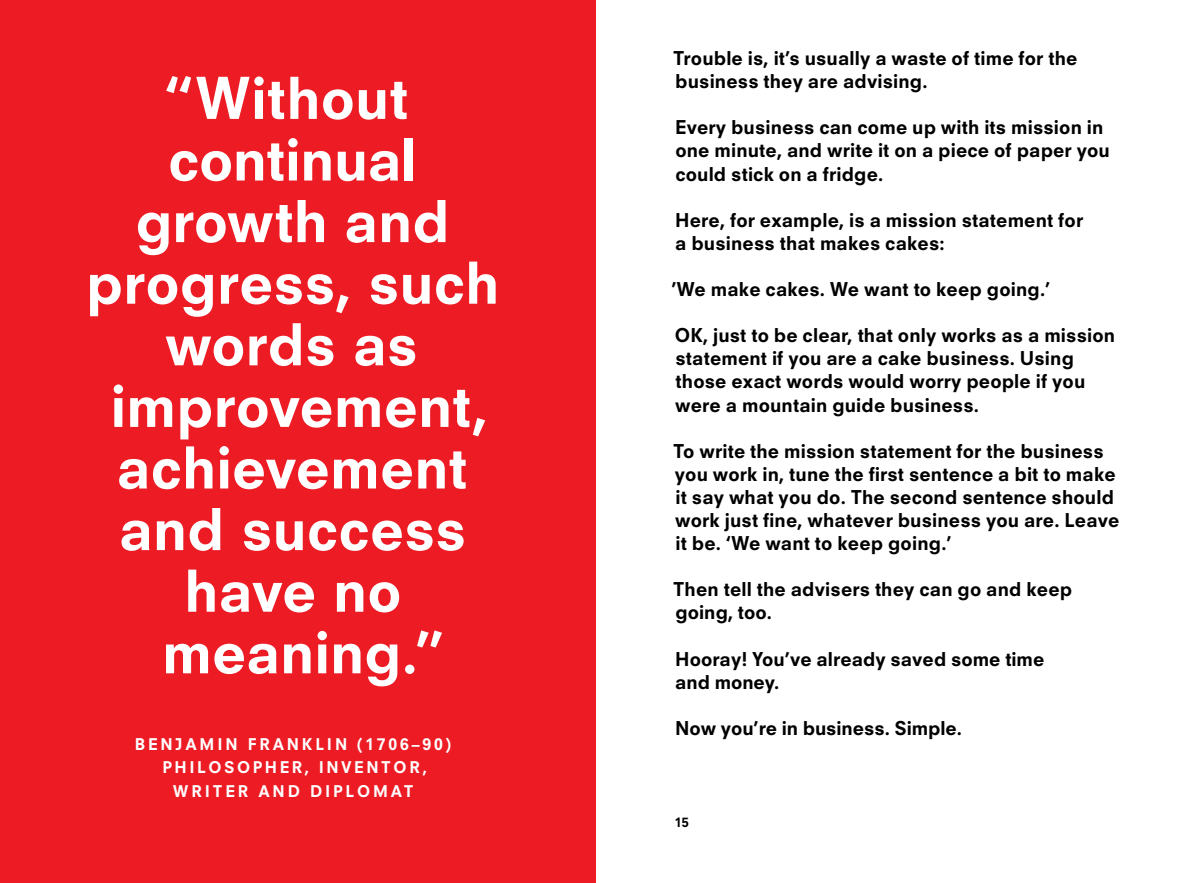
<style>
.page{position:relative;width:1191px;height:883px;background:#fff}
.page>*{position:absolute;margin:0;border:0;box-sizing:border-box;transform-origin:0 0}
.t1{font:800 56px/61.6px "Neuzeit S";color:#fff;text-align:center}
.t2{font:800 18.55px/23.1px "Neuzeit S";letter-spacing:.005em;color:#000}
.t3{font:800 15.75px "Neuzeit S";letter-spacing:.18em;color:#fff}
.t4{font:800 12.6px "Neuzeit S";color:#000}
</style>
<div class="page">
<div style="left:0;top:0;width:595px;height:883px;background:#ed1c24"></div>
<h1 class="t1" style="left:86px;top:67px;width:415px">“Without continual growth and progress, such words as improvement, achievement and success have no meaning.”</h1>
<p class="t3" style="left:135px;top:735px;width:65px">Ben jamin</p>
<p class="t3" style="left:248px;top:735px;width:25px">Franklin</p>
<p class="t3" style="left:357px;top:735px;width:95px">(1706–90)</p>
<p class="t3" style="left:162px;top:758px;width:14px">philosopher</p>
<p class="t3" style="left:305px;top:758px;width:64px">, in ventor</p>
<p class="t3" style="left:423px;top:758px;width:6px">,</p>
<p class="t3" style="left:173px;top:781px;width:14px">writer</p>
<p class="t3" style="left:258px;top:781px;width:15px">and</p>
<p class="t3" style="left:310px;top:781px;width:14px">diplomat</p>
<p class="t2" style="left:673px;top:47px;width:406px">Trouble is, it’s usually a waste of time for the business they are advising.</p>
<p class="t2" style="left:675px;top:116px;width:436px">Every business can come up with its mission in one minute, and write it on a piece of paper you could stick on a fridge.</p>
<p class="t2" style="left:675px;top:208px;width:409px">Here, for example, is a mission statement for a business that makes cakes:</p>
<p class="t2" style="left:671px;top:278px;width:381px">’We make cakes. We want to keep going.’</p>
<p class="t2" style="left:675px;top:324px;width:442px">OK, just to be clear, that only works as a mission statement if you are a cake business. Using those exact words would worry people if you were a mountain guide business.</p>
<p class="t2" style="left:673px;top:439px;width:448px">To write the mission statement for the business you work in, tune the first sentence a bit to make it say what you do. The second sentence should work just fine, whatever business you are. Leave it be. ‘We want to keep going.’</p>
<p class="t2" style="left:673px;top:578px;width:400px">Then tell the advisers they can go and keep going, too.</p>
<p class="t2" style="left:675px;top:647px;width:370px">Hooray! You’ve already saved some time and money.</p>
<p class="t2" style="left:675px;top:716px;width:288px">Now you’re in business. Simple.</p>
<p class="t4" style="left:675px;top:815px;width:15px">15</p>
</div>
